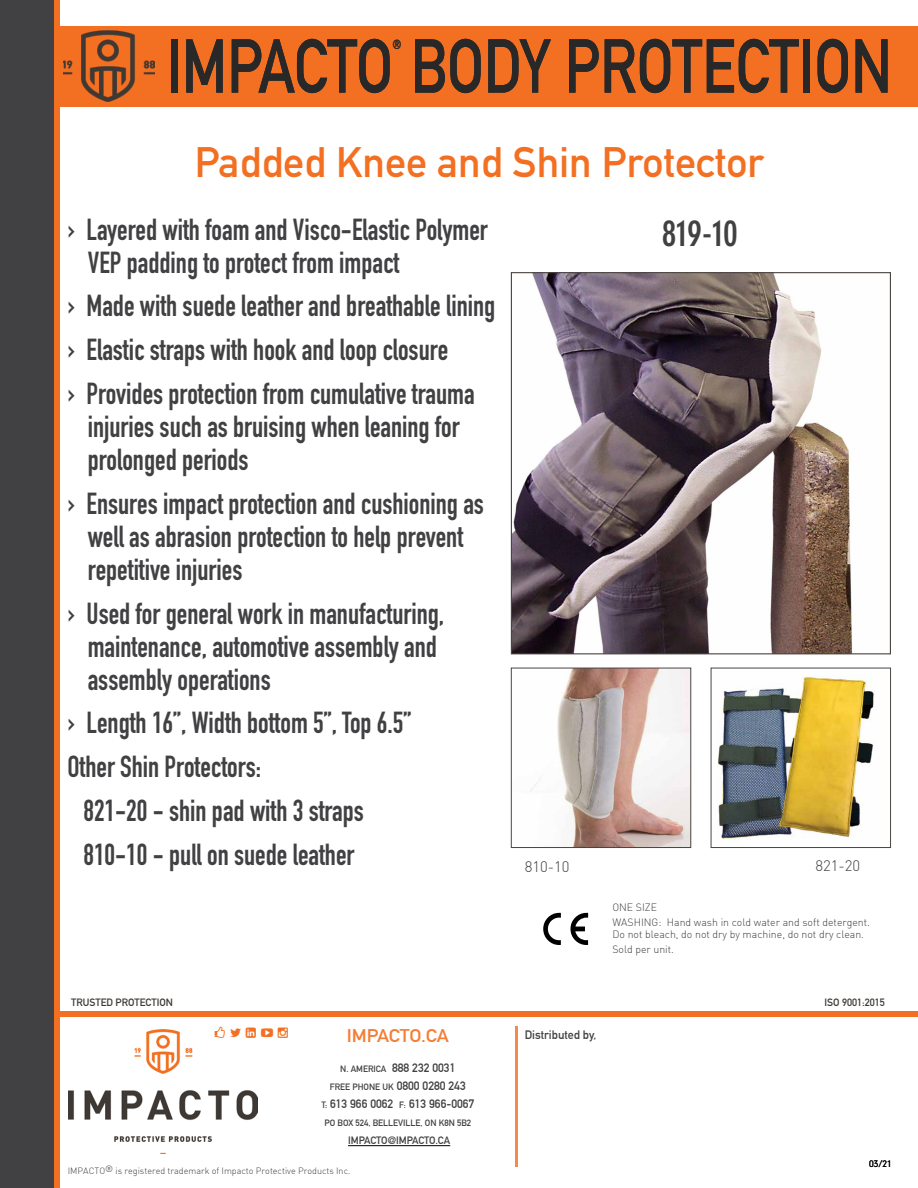
<style>
.page{position:relative;width:918px;height:1188px;background:#fff}
.page>*{position:absolute;margin:0;border:0;box-sizing:border-box;transform-origin:0 0}
.t1{font:75px "DIN Mittelschrift Std";color:#292829;scale:.8 1}
.t2{font:42px "DIN Mittelschrift Std";color:#f36f21}
.t3{font:700 condensed 36px "DIN Neuzeit Grotesk Std";color:#414042}
.t4{font:30px/33px "DIN Engschrift Std";color:#414042;scale:.95 1}
.t5{font:700 18px "DIN Alternate";color:#f57d35;scale:1.1 1}
.t6{font:300 15px "DI Nbek";color:#414042}
.t7{font:13.05px "DIN Mittelschrift Std";color:#292829;scale:.8 1}
.t8{font:700 12px "DIN Alternate";color:#414042}
.t9{font:300 10.5px/14.7px "DI Nbek";color:#414042}
.t10{font:10.5px "DIN Mittelschrift Std";color:#3e3935}
.t11{font:700 10.5px "DIN Alternate";color:#414042}
.t12{font:300 9px "DI Nbek";color:#414042}
.t13{font:700 9px "DIN Alternate";color:#414042}
.t14{font:300 9px "DIN Neuzeit Grotesk Std";color:#000}
.s1{font-family:"DIN Mittelschrift Std"}
.s2{font-size:9px}
.s3{font-size:12px}
</style>
<div class="page">
<div style="left:46px;top:1011px;width:872px;height:6px;background:#f37023"></div>
<div style="left:54px;top:26px;width:864px;height:81px;background:#f36f21"></div>
<div style="left:0;top:0;width:54px;height:1188px;background:#414042"></div>
<div style="left:54px;top:0;width:5px;height:1188px;background:#f36f21"></div>
<img style="left:63px;top:31px;width:92px;height:70px">
<hr style="left:348px;top:1145px;width:102px;height:1px;background:#000">
<hr style="left:515px;top:1027px;width:2px;height:140px;background:#f68a49">
<img style="left:68px;top:1029px;width:189px;height:125px">
<img style="left:513px;top:274px;width:340px;height:378px">
<div style="left:511px;top:272px;width:380px;height:382px;border:1px solid #4b4541"></div>
<svg style="left:543px;top:913px;width:45px;height:32px"></svg>
<img style="left:718px;top:676px;width:156px;height:169px">
<div style="left:711px;top:668px;width:180px;height:180px;border:1px solid #4b4541"></div>
<img style="left:530px;top:670px;width:159px;height:176px">
<div style="left:511px;top:668px;width:180px;height:180px;border:1px solid #4b4541"></div>
<svg style="left:215px;top:1029px;width:42px;height:9px"></svg>
<h1 class="t1" style="left:166px;top:22px;width:909px">IMPACTO BODY PROTECTION</h1>
<p class="t7" style="left:393px;top:37px;width:12px">®</p>
<h2 class="t2" style="left:195px;top:138px;width:571px">Padded Knee and Shin Protector</h2>
<p class="t4" style="left:88px;top:213px;width:423px;text-indent:-20px"><span class="s1">›</span> Layered with foam and Visco-Elastic Polymer<br>VEP padding to protect from impact</p>
<p class="t4" style="left:68px;top:284px;width:452px;line-height:43.8px"><span class="s1">›</span> Made with suede leather and breathable lining <span class="s1">›</span> Elastic straps with hook and loop closure<br><span class="s1">›</span> Provides protection from cumulative trauma</p>
<p class="t4" style="left:88px;top:410px;width:393px">injuries such as bruising when leaning for prolonged periods</p>
<p class="t4" style="left:88px;top:487px;width:419px;text-indent:-20px"><span class="s1">›</span> Ensures impact protection and cushioning as well as abrasion protection to help prevent repetitive injuries</p>
<p class="t4" style="left:88px;top:597px;width:377px;text-indent:-20px"><span class="s1">›</span> Used for general work in manufacturing, maintenance, automotive assembly and assembly operations</p>
<p class="t4" style="left:68px;top:707px;width:363px"><span class="s1">›</span> Length 16”, Width bottom 5”, Top 6.5”</p>
<p class="t4" style="left:68px;top:750px;width:205px">Other Shin Protectors:</p>
<p class="t4" style="left:83px;top:794px;width:297px">821-20 - shin pad with 3 straps</p>
<p class="t4" style="left:83px;top:838px;width:287px">810-10 - pull on suede leather</p>
<p class="t3" style="left:662px;top:212px;width:78px">819-10</p>
<p class="t6" style="left:525px;top:857px;width:46px">810-10</p>
<p class="t6" style="left:815px;top:856px;width:46px">821-20</p>
<p class="t9" style="left:612px;top:900px;width:259px">ONE SIZE<br>WASHING: Hand wash in cold water and soft detergent.</p>
<p class="t9" style="left:612px;top:927px;width:253px">Do not bleach, do not dry by machine, do not dry clean.<br>Sold per unit.</p>
<p class="t10" style="left:71px;top:997px;width:103px">TRUSTED PROTECTION</p>
<p class="t10" style="left:824px;top:997px;width:62px">ISO 9001:2015</p>
<p class="t5" style="left:347px;top:1022px;width:94px">IMPACTO.CA</p>
<p class="t8" style="left:340px;top:1059px;width:117px"><span class="s2">N. AMERICA</span> 888 232 0031</p>
<p class="t13" style="left:330px;top:1080px;width:137px">FREE PHONE UK <span class="s3">0800 0280 243</span></p>
<p class="t8" style="left:321px;top:1095px;width:154px"><span class="s2">T:</span> 613 966 0062 <span class="s2">F:</span> 613 966-0067</p>
<p class="t13" style="left:325px;top:1116px;width:148px">PO BOX 524, BELLEVILLE, ON K8N 5B2</p>
<p class="t11" style="left:348px;top:1132px;width:104px">IMPACTO@IMPACTO.CA</p>
<p class="t12" style="left:68px;top:1165px;width:284px">IMPACTO® is registered trademark of Impacto Protective Products Inc.</p>
<p class="t8" style="left:525px;top:1025px;width:73px">Distributed by,</p>
<p class="t14" style="left:869px;top:1158px;width:23px">03/21</p>
</div>
